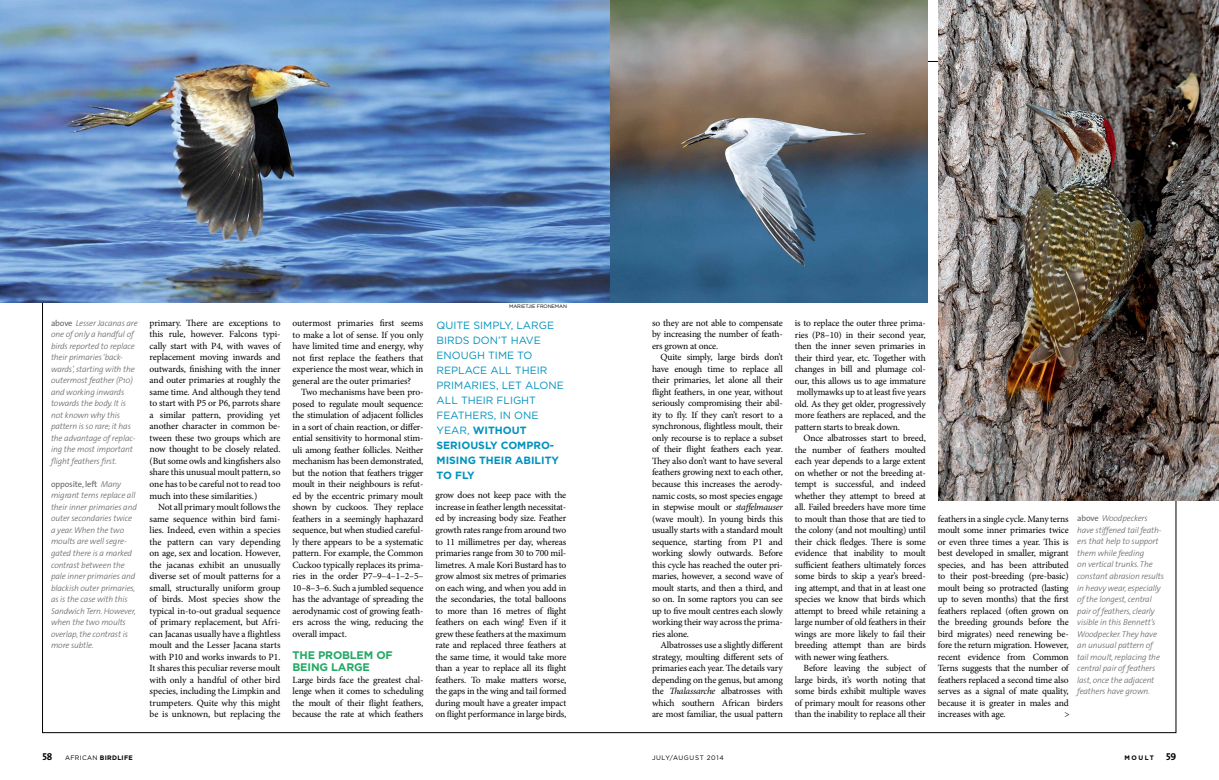
<style>
.page{position:relative;width:1219px;height:780px;background:#fff}
.page>*{position:absolute;margin:0;border:0;box-sizing:border-box;transform-origin:0 0}
.t1{font:700 11px/12.5px "Gotham";letter-spacing:-.015em;color:#24a965}
.t2{font:10.5px/15px "Gotham";color:#0092be}
.t3{font:700 10.5px/15px "Gotham";color:#0092be}
.t4{font:9.5px/11.5px "Minion Pro";letter-spacing:-.015em;color:#000;text-align:justify}
.t5{font:italic 300 8.5px/11.5px "The Sans";letter-spacing:-.015em;color:#636466}
.t6{font:700 6.5px "Gotham";letter-spacing:.05em;color:#000}
.t7{font:6.5px "Gotham";letter-spacing:.1em;color:#000}
.t8{font:5px "Gotham";letter-spacing:-.015em;color:#000}
.s1{font-weight:400;font-style:normal}
.s2{font-weight:700}
.s3{font-style:italic}
.s4{font-family:"The Sans Bold Caps";font-weight:400;font-size:10px}
.s5{font-weight:400}
</style>
<div class="page">
<img style="left:0;top:0;width:927px;height:302px">
<img style="left:938px;top:0;width:281px;height:500px">
<p class="t5" style="left:51px;top:317px;width:88px"><span class="s1">above</span> Lesser Jacanas are one of only a handful of birds reported to replace their primaries ‘back&shy;wards’, starting with the outermost feather (P10) and working inwards towards the body. It is not known why this pattern is so rare; it has the advantage of replac&shy;ing the most important flight feathers first.</p>
<p class="t5" style="left:51px;top:478px;width:87px"><span class="s1">opposite, left</span> Many migrant terns replace all their inner primaries and outer secondaries twice a year. When the two moults are well segre&shy;gated there is a marked contrast between the pale inner primaries and blackish outer primaries, as is the case with this<br>Sandwich Tern. However, when the two moults overlap, the contrast is more subtle.</p>
<p class="t4" style="left:150px;top:317px;width:132px">primary. There are exceptions to this rule, however. Falcons typi&shy;cally start with P4, with waves of replacement moving inwards and outwards, finishing with the inner and outer primaries at roughly the same time. And although they tend to start with P5 or P6, parrots share a similar pattern, providing yet another character in common be&shy;tween these two groups which are now thought to be closely related. (But some owls and kingfishers also share this unusual moult pattern, so one has to be careful not to read too much into these similarities.)</p>
<p class="t4" style="left:150px;top:501px;width:132px;text-indent:9px">Not all primary moult follows the same sequence within bird fami&shy;lies. Indeed, even within a species the pattern can vary depending on age, sex and location. However, the jacanas exhibit an unusually diverse set of moult patterns for a small, structurally uniform group of birds. Most species show the typical in-to-out gradual sequence of primary replacement, but Afri&shy;can Jacanas usually have a flightless moult and the Lesser Jacana starts with P10 and works inwards to P1.<br>It shares this peculiar reverse moult with only a handful of other bird species, including the Limpkin and trumpeters. Quite why this might be is unknown, but replacing the</p>
<p class="t4" style="left:293px;top:317px;width:132px">outermost primaries first seems to make a lot of sense. If you only have limited time and energy, why not first replace the feathers that experience the most wear, which in general are the outer primaries?</p>
<p class="t4" style="left:293px;top:386px;width:132px;text-indent:9px">Two mechanisms have been pro&shy;posed to regulate moult sequence: the stimulation of adjacent follicles in a sort of chain reaction, or differ&shy;ential sensitivity to hormonal stim&shy;uli among feather follicles. Neither mechanism has been demonstrated, but the notion that feathers trigger moult in their neighbours is refut&shy;ed by the eccentric primary moult shown by cuckoos. They replace feathers in a seemingly haphazard sequence, but when studied careful&shy;ly there appears to be a systematic pattern. For example, the Common Cuckoo typically replaces its prima&shy;ries in the order P7–9–4–1–2–5– 10–8–3–6. Such a jumbled sequence has the advantage of spreading the aerodynamic cost of growing feath&shy;ers across the wing, reducing the overall impact.</p>
<p class="t1" style="left:293px;top:648px;width:102px">THE PROBLEM OF<br>BEING LARGE</p>
<p class="t4" style="left:293px;top:673px;width:132px">Large birds face the greatest chal&shy;lenge when it comes to scheduling the moult of their flight feathers, because the rate at which feathers</p>
<p class="t8" style="left:509px;top:303px;width:59px">MARIETJIE FRONEMAN</p>
<p class="t2" style="left:437px;top:317px;width:129px">QUITE SIMPLY, LARGE<br>BIRDS DON’T HAVE<br>ENOUGH TIME TO<br>REPLACE ALL THEIR<br>PRIMARIES, LET ALONE<br>ALL THEIR FLIGHT<br>FEATHERS, IN ONE<br>YEAR, <span class="s2">WITHOUT<br>SERIOUSLY COMP</span></p>
<p class="t3" style="left:437px;top:437px;width:119px;text-indent:97px">RO-<br>M ISING THEIR ABILITY<br>TO FLY</p>
<p class="t4" style="left:435px;top:489px;width:132px">grow does not keep pace with the increase in feather length necessitat&shy;ed by increasing body size. Feather growth rates range from around two to 11 millimetres per day, whereas primaries range from 30 to 700 mil&shy;limetres. A male Kori Bustard has to grow almost six metres of primaries on each wing, and when you add in the secondaries, the total balloons to more than 16 metres of flight feathers on each wing! Even if it grew these feathers at the maximum rate and replaced three feathers at the same time, it would take more than a year to replace all its flight feathers. To make matters worse, the gaps in the wing and tail formed during moult have a greater impact on flight performance in large birds,</p>
<p class="t4" style="left:652px;top:317px;width:132px">so they are not able to compensate by increasing the number of feath&shy;ers grown at once.</p>
<p class="t4" style="left:652px;top:351px;width:132px;text-indent:9px">Quite simply, large birds don’t have enough time to replace all their primaries, let alone all their flight feathers, in one year, without seriously compromising their abil&shy;ity to fly. If they can’t resort to a synchronous, flightless moult, their only recourse is to replace a subset of their flight feathers each year.<br>They also don’t want to have several feathers growing next to each other, because this increases the aerody&shy;namic costs, so most species engage in stepwise moult or <span class="s3">staffelmauser </span>(wave moult). In young birds this usually starts with a standard moult sequence, starting from P1 and working slowly outwards. Before this cycle has reached the outer pri&shy;maries, however, a second wave of moult starts, and then a third, and so on. In some raptors you can see up to five moult centres each slowly working their way across the prima&shy;ries alone.</p>
<p class="t4" style="left:652px;top:639px;width:132px;text-indent:9px">Albatrosses use a slightly different strategy, moulting different sets of primaries each year. The details vary depending on the genus, but among the <span class="s3">Thalassarche</span> albatrosses with which southern African birders are most familiar, the usual pattern</p>
<p class="t4" style="left:795px;top:317px;width:132px">is to replace the outer three prima&shy;ries (P8–10) in their second year, then the inner seven primaries in their third year, etc. Together with changes in bill and plumage col&shy;our, this allows us to age immature mollymawks up to at least five years old. As they get older, progressively more feathers are replaced, and the pattern starts to break down.</p>
<p class="t4" style="left:795px;top:432px;width:132px;text-indent:9px">Once albatrosses start to breed, the number of feathers moulted each year depends to a large extent on whether or not the breeding at&shy;tempt is successful, and indeed whether they attempt to breed at all. Failed breeders have more time to moult than those that are tied to the colony (and not moulting) until their chick fledges. There is some evidence that inability to moult sufficient feathers ultimately forces some birds to skip a year’s breed&shy;ing attempt, and that in at least one species we know that birds which attempt to breed while retaining a large number of old feathers in their wings are more likely to fail their breeding attempt than are birds with newer wing feathers.</p>
<p class="t4" style="left:795px;top:662px;width:132px;text-indent:9px">Before leaving the subject of large birds, it’s worth noting that some birds exhibit multiple waves of primary moult for reasons other than the inability to replace all their</p>
<p class="t4" style="left:938px;top:513px;width:132px">feathers in a single cycle. Many terns moult some inner primaries twice or even three times a year. This is best developed in smaller, migrant species, and has been attributed to their post-breeding (pre-basic) moult being so protracted (lasting up to seven months) that the first feathers replaced (often grown on the breeding grounds before the bird migrates) need renewing be&shy;fore the return migration. However, recent evidence from Common Terns suggests that the number of feathers replaced a second time also serves as a signal of mate quality, because it is greater in males and increases with age.</p>
<p class="t5" style="left:1077px;top:512px;width:88px"><span class="s1">above</span> Woodpeckers have stiffened tail feath&shy;ers that help to support them while feeding<br>on vertical trunks. The constant abrasion results in heavy wear, especially of the longest, central pair of feathers, clearly visible in this Bennett’s<br>Woodpecker. They have an unusual pattern of tail moult, replacing the central pair of feathers last, once the adjacent feathers have grown.</p>
<p class="t4" style="left:1064px;top:708px;width:7px">&gt;</p>
<p class="t6" style="left:42px;top:753px;width:92px"><span class="s4">58</span> <span class="s5">AFRICAN</span> BIRDLIFE</p>
<p class="t7" style="left:652px;top:753px;width:73px">JULY/AUGUST 2014</p>
<p class="t6" style="left:1124px;top:753px;width:53px">MOULT <span class="s4">59</span></p>
</div>
